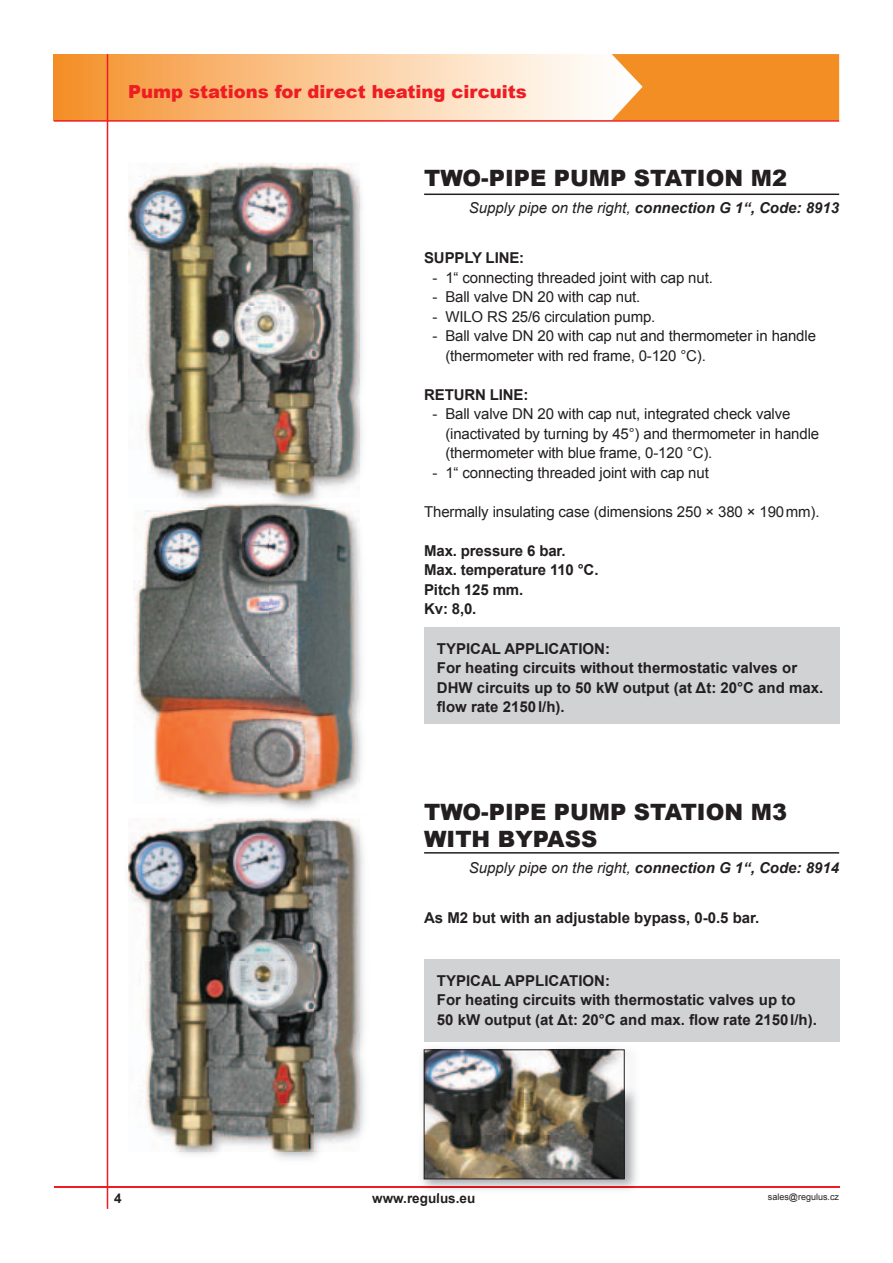
<style>
.page{position:relative;width:893px;height:1263px;background:#fff}
.page>*{position:absolute;margin:0;border:0;box-sizing:border-box;transform-origin:0 0}
.t1{font:900 22.5px/27px "Arial";color:#231f20}
.t2{font:900 18px "Arial";color:#ee1d23}
.t3{font:15px/19.5px "Arial";letter-spacing:-.01em;color:#231f20}
.t4{font:700 15px/19.5px "Arial";color:#231f20}
.t5{font:italic 700 15px "Arial";color:#231f20}
.t6{font:700 13.5px "Arial";color:#231f20}
.t7{font:9px "Arial";color:#231f20}
.s1{font-weight:400}
</style>
<div class="page">
<hr style="left:54px;top:1186px;width:785px;height:2px;background:#ee1d23">
<div style="left:54px;top:54px;width:591px;height:66px;background:linear-gradient(to right,#f5912c,#fff)"></div>
<svg style="left:611px;top:54px;width:228px;height:66px;background:#f39635"></svg>
<hr style="left:107px;top:54px;width:1px;height:1155px;background:#ee1d23">
<hr style="left:54px;top:120px;width:785px;height:2px;background:#ee1d23">
<img style="left:128px;top:163px;width:232px;height:335px">
<div style="left:424px;top:628px;width:415px;height:96px;background:#d1d2d4"></div>
<div style="left:424px;top:960px;width:415px;height:82px;background:#d1d2d4"></div>
<img style="left:133px;top:510px;width:227px;height:293px">
<img style="left:179px;top:503px;width:171px;height:7px">
<img style="left:209px;top:818px;width:155px;height:46px">
<img style="left:176px;top:1151px;width:144px;height:9px">
<img style="left:128px;top:819px;width:232px;height:332px">
<img style="left:422px;top:1048px;width:215px;height:142px">
<img style="left:422px;top:1186px;width:215px;height:2px">
<img style="left:426px;top:1051px;width:196px;height:126px">
<div style="left:424px;top:1049px;width:200px;height:130px;border:1px solid #231f20"></div>
<hr style="left:424px;top:194px;width:415px;height:1px;background:#231f20">
<hr style="left:424px;top:852px;width:415px;height:2px;background:#231f20">
<p class="t2" style="left:128px;top:78px;width:400px">Pump stations for direct heating circuits</p>
<h1 class="t1" style="left:424px;top:164px;width:364px">TWO-PIPE PUMP STATION M2</h1>
<p class="t5" style="left:469px;top:199px;width:372px"><span class="s1">Supply pipe on the right,</span> connection G 1“, Code: 8913</p>
<p class="t4" style="left:424px;top:248px;width:102px">SUPPLY LINE:</p>
<p class="t3" style="left:432px;top:268px;width:282px">- 1“ connecting threaded joint with cap nut.</p>
<p class="t3" style="left:432px;top:287px;width:209px">- Ball valve DN 20 with cap nut.</p>
<p class="t3" style="left:432px;top:307px;width:224px">- WILO RS 25/6 circulation pump.</p>
<p class="t3" style="left:445px;top:326px;width:372px;text-indent:-13px">- Ball valve DN 20 with cap nut and thermometer in handle (thermometer with red frame, 0-120 °C).</p>
<p class="t4" style="left:424px;top:385px;width:106px">RETURN LINE:</p>
<p class="t3" style="left:445px;top:404px;width:375px;text-indent:-13px">- Ball valve DN 20 with cap nut, integrated check valve (inactivated by turning by 45°) and thermometer in handle (thermometer with blue frame, 0-120 °C).</p>
<p class="t3" style="left:432px;top:463px;width:278px">- 1“ connecting threaded joint with cap nut</p>
<p class="t3" style="left:424px;top:502px;width:397px">Thermally insulating case (dimensions 250 × 380 × 190 mm).</p>
<p class="t4" style="left:424px;top:541px;width:176px">Max. pressure 6 bar.<br>Max. temperature 110 °C.<br>Pitch 125 mm.<br>Kv: 8,0.</p>
<p class="t4" style="left:437px;top:639px;width:388px">TYPICAL APPLICATION:<br>For heating circuits without thermostatic valves or DHW circuits up to 50 kW output (at Δt: 20°C and max. flow rate 2150 l/h).</p>
<h1 class="t1" style="left:424px;top:797px;width:364px">TWO-PIPE PUMP STATION M3<br>WITH BYPASS</h1>
<p class="t5" style="left:469px;top:859px;width:372px"><span class="s1">Supply pipe on the right,</span> connection G 1“, Code: 8914</p>
<p class="t4" style="left:424px;top:909px;width:337px">As M2 but with an adjustable bypass, 0-0.5 bar.</p>
<p class="t4" style="left:437px;top:971px;width:381px">TYPICAL APPLICATION:<br>For heating circuits with thermostatic valves up to<br>50 kW output (at Δt: 20°C and max. flow rate 2150 l/h).</p>
<p class="t6" style="left:114px;top:1191px;width:9px">4</p>
<p class="t6" style="left:372px;top:1191px;width:105px">www.regulus.eu</p>
<p class="t7" style="left:768px;top:1191px;width:73px">sales@regulus.cz</p>
</div>
